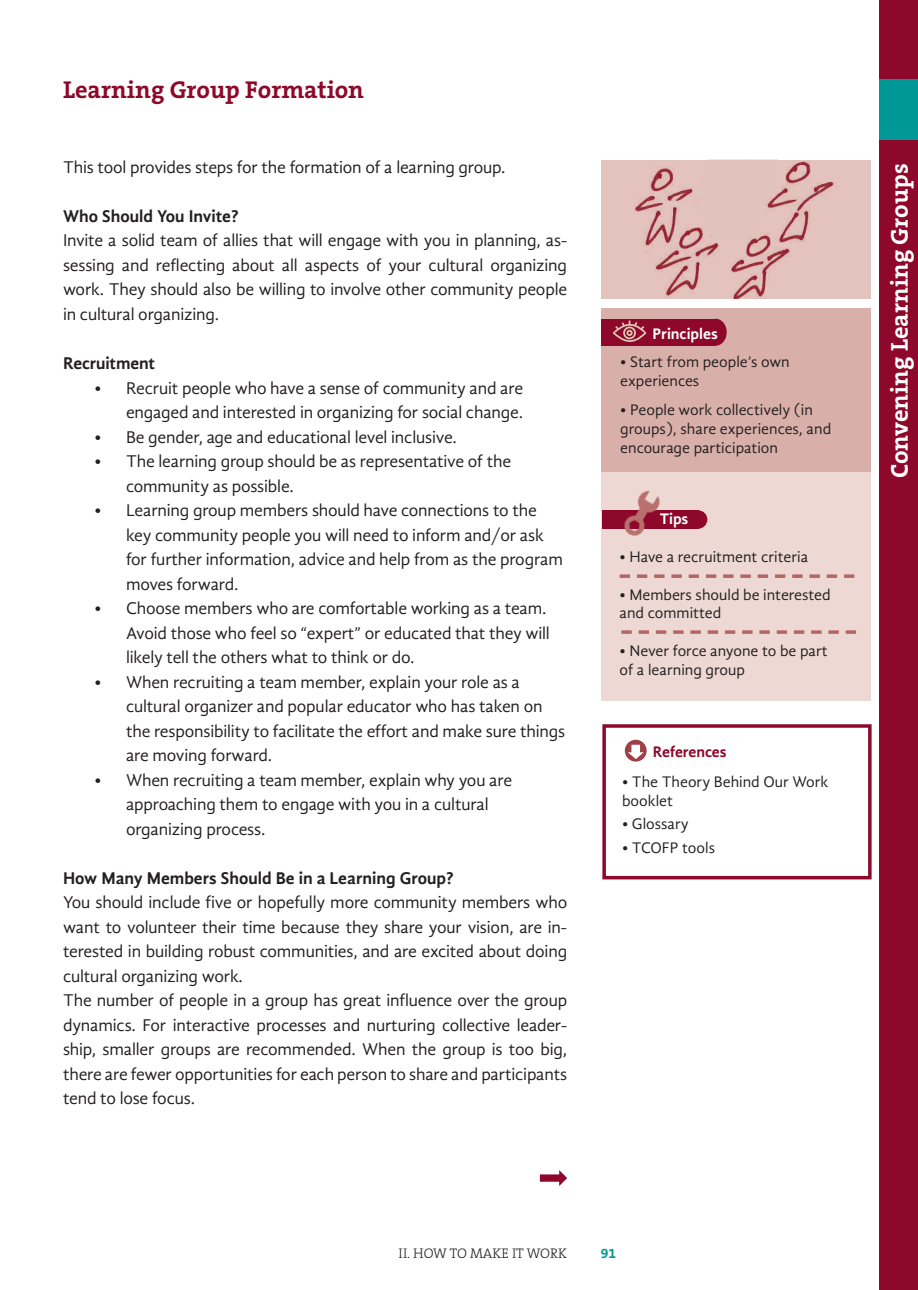
<style>
.page{position:relative;width:918px;height:1290px;background:#fff}
.page>*{position:absolute;margin:0;border:0;box-sizing:border-box;transform-origin:0 0}
.t1{font:700 24.5px "The Serif B7";color:#fff}
.t2{font:700 24.5px "The Serif B7";color:#8d082a}
.t3{font:17.5px/24.5px "Gandhi Sans";letter-spacing:-.01em;color:#231f20}
.t4{font:700 17.5px "Gandhi Sans";color:#231f20}
.t5{font:15.75px/18.9px "Gandhi Sans";color:#231f20}
.t6{font:700 15.75px "Gandhi Sans";color:#fff}
.t7{font:700 15.75px "Gandhi Sans";color:#8d082a}
.t8{font:300 14px "The Serif B3";color:#231f20}
.t9{font:700 14px "The Serif B7";color:#009897}
</style>
<div class="page">
<div style="left:879px;top:0;width:39px;height:1290px;background:#8d082a"></div>
<div style="left:879px;top:79px;width:39px;height:61px;background:#009897"></div>
<div style="left:601px;top:309px;width:270px;height:392px;background:#edd8d4"></div>
<div style="left:601px;top:309px;width:270px;height:163px;background:#d9b0a9"></div>
<div style="left:602px;top:510px;width:96px;height:19px;background:#8d082a"></div>
<div style="left:689px;top:510px;width:18px;height:19px;background:#8d082a;border-radius:50%"></div>
<img style="left:624px;top:490px;width:36px;height:46px">
<div style="left:602px;top:724px;width:269px;height:155px;border:4px solid #8d082a"></div>
<svg style="left:540px;top:1170px;width:27px;height:16px"></svg>
<svg style="left:619px;top:574px;width:235px;height:4px"></svg>
<svg style="left:621px;top:630px;width:235px;height:4px"></svg>
<div style="left:601px;top:319px;width:115px;height:27px;background:#8d082a"></div>
<div style="left:705px;top:319px;width:21px;height:27px;background:#8d082a;border-radius:50%"></div>
<svg style="left:613px;top:320px;width:34px;height:22px"></svg>
<div style="left:625px;top:740px;width:21px;height:21px;background:#a04046;border-radius:50%"></div>
<svg style="left:628px;top:745px;width:15px;height:14px"></svg>
<img style="left:601px;top:160px;width:270px;height:139px">
<div style="left:696px;top:160px;width:82px;height:81px;background:#e2c2bd"></div>
<h1 class="t2" style="left:63px;top:77px;width:302px">Learning Group Formation</h1>
<p class="t3" style="left:63px;top:155px;width:444px">This tool provides steps for the formation of a learning group.</p>
<p class="t4" style="left:63px;top:206px;width:177px">Who Should You Invite?</p>
<p class="t3" style="left:63px;top:228px;width:506px;text-align:justify">Invite a solid team of allies that will engage with you in planning, as&shy;sessing and reflecting about all aspects of your cultural organizing work. They should also be willing to involve other community people in cultural organizing.</p>
<p class="t4" style="left:63px;top:353px;width:94px">Recruitment</p>
<p class="t3" style="left:94px;top:375px;width:430px;text-align:right">• Recruit people who have a sense of community and are engaged and interested in organizing for social change.</p>
<p class="t3" style="left:94px;top:424px;width:364px">• Be gender, age and educational level inclusive.</p>
<p class="t3" style="left:126px;top:449px;width:386px;text-indent:-32px">• The learning group should be as representative of the community as possible.</p>
<p class="t3" style="left:126px;top:498px;width:438px;text-indent:-32px">• Learning group members should have connections to the key community people you will need to inform and/or ask for further information, advice and help from as the program moves forward.</p>
<p class="t3" style="left:126px;top:596px;width:425px;text-indent:-32px">• Choose members who are comfortable working as a team.<br>Avoid those who feel so “expert” or educated that they will likely tell the others what to think or do.</p>
<p class="t3" style="left:126px;top:669px;width:441px;text-indent:-32px">• When recruiting a team member, explain your role as a cultural organizer and popular educator who has taken on the responsibility to facilitate the effort and make sure things are moving forward.</p>
<p class="t3" style="left:126px;top:767px;width:387px;text-indent:-32px">• When recruiting a team member, explain why you are approaching them to engage with you in a cultural organizing process.</p>
<p class="t4" style="left:63px;top:867px;width:392px">How Many Members Should Be in a Learning Group?</p>
<p class="t3" style="left:63px;top:890px;width:506px">You should include five or hopefully more community members who want to volunteer their time because they share your vision, are in&shy;terested in building robust communities, and are excited about doing cultural organizing work.<br>The number of people in a group has great influence over the group dynamics. For interactive processes and nurturing collective leader&shy;ship, smaller groups are recommended. When the group is too big, there are fewer opportunities for each person to share and participants tend to lose focus.</p>
<p class="t6" style="left:652px;top:324px;width:67px">Principles</p>
<p class="t5" style="left:620px;top:353px;width:171px">• Start from people’s own experiences</p>
<p class="t5" style="left:620px;top:400px;width:212px">• People work collectively (in groups), share experiences, and encourage participation</p>
<p class="t6" style="left:659px;top:509px;width:30px">Tips</p>
<p class="t5" style="left:619px;top:547px;width:190px">• Have a recruitment criteria</p>
<p class="t5" style="left:619px;top:585px;width:213px">• Members should be interested and committed</p>
<p class="t5" style="left:619px;top:641px;width:210px">• Never force anyone to be part of a learning group</p>
<p class="t7" style="left:653px;top:742px;width:75px">References</p>
<p class="t5" style="left:622px;top:772px;width:208px">• The Theory Behind Our Work booklet</p>
<p class="t5" style="left:622px;top:815px;width:68px">• Glossary</p>
<p class="t5" style="left:622px;top:838px;width:95px">• TCOFP tools</p>
<p class="t8" style="left:398px;top:1246px;width:170px">II. HOW TO MAKE IT WORK</p>
<p class="t9" style="left:600px;top:1245px;width:17px">91</p>
<h1 class="t1" style="left:887px;top:478px;width:316px;rotate:-90deg">Convening Learning Groups</h1>
</div>
